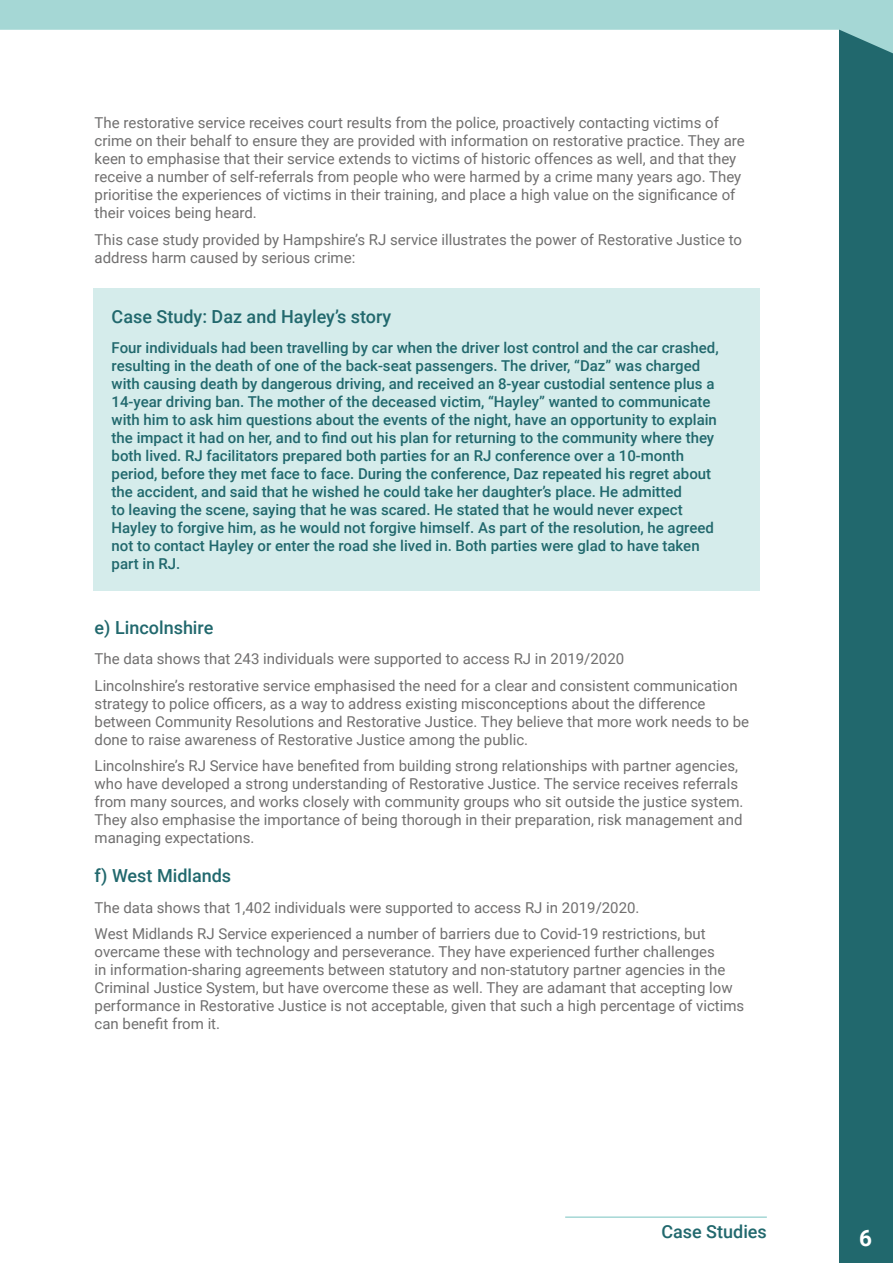
<style>
.page{position:relative;width:893px;height:1263px;background:#fff}
.page>*{position:absolute;margin:0;border:0;box-sizing:border-box;transform-origin:0 0}
.t1{font:700 22.5px "Roboto";color:#fff}
.t2{font:500 18px "Roboto";color:#21686d}
.t3{font:15px/18px "Roboto";color:#706f6f}
.t4{font:500 15px/18px "Roboto";color:#21686d}
</style>
<div class="page">
<div style="left:94px;top:288px;width:666px;height:303px;background:#d5eceb"></div>
<div style="left:839px;top:53px;width:54px;height:1210px;background:#21686d"></div>
<svg style="left:0;top:0;width:893px;height:53px;fill:#a5d7d5"></svg>
<hr style="left:565px;top:1216px;width:202px;height:2px;background:#a5d7d5">
<p class="t3" style="left:95px;top:113px;width:652px">The restorative service receives court results from the police, proactively contacting victims of crime on their behalf to ensure they are provided with information on restorative practice. They are keen to emphasise that their service extends to victims of historic offences as well, and that they receive a number of self-referrals from people who were harmed by a crime many years ago. They prioritise the experiences of victims in their training, and place a high value on the significance of their voices being heard.</p>
<p class="t3" style="left:95px;top:230px;width:649px">This case study provided by Hampshire’s RJ service illustrates the power of Restorative Justice to address harm caused by serious crime:</p>
<p class="t2" style="left:112px;top:304px;width:281px">Case Study: Daz and Hayley’s story</p>
<p class="t4" style="left:112px;top:338px;width:609px">Four individuals had been travelling by car when the driver lost control and the car crashed, resulting in the death of one of the back-seat passengers. The driver, “Daz” was charged with causing death by dangerous driving, and received an 8-year custodial sentence plus a 14-year driving ban. The mother of the deceased victim, “Hayley” wanted to communicate with him to ask him questions about the events of the night, have an opportunity to explain the impact it had on her, and to find out his plan for returning to the community where they both lived. RJ facilitators prepared both parties for an RJ conference over a 10-month period, before they met face to face. During the conference, Daz repeated his regret about the accident, and said that he wished he could take her daughter’s place. He admitted<br>to leaving the scene, saying that he was scared. He stated that he would never expect Hayley to forgive him, as he would not forgive himself. As part of the resolution, he agreed not to contact Hayley or enter the road she lived in. Both parties were glad to have taken part in RJ.</p>
<p class="t2" style="left:95px;top:614px;width:120px">e) Lincolnshire</p>
<p class="t3" style="left:95px;top:645px;width:645px;line-height:26.5px">The data shows that 243 individuals were supported to access RJ in 2019/2020<br>Lincolnshire’s restorative service emphasised the need for a clear and consistent communication</p>
<p class="t3" style="left:95px;top:694px;width:656px">strategy to police officers, as a way to address existing misconceptions about the difference between Community Resolutions and Restorative Justice. They believe that more work needs to be done to raise awareness of Restorative Justice among the public.</p>
<p class="t3" style="left:95px;top:756px;width:650px">Lincolnshire’s RJ Service have benefited from building strong relationships with partner agencies, who have developed a strong understanding of Restorative Justice. The service receives referrals from many sources, and works closely with community groups who sit outside the justice system.<br>They also emphasise the importance of being thorough in their preparation, risk management and managing expectations.</p>
<p class="t2" style="left:95px;top:863px;width:138px">f) West Midlands</p>
<p class="t3" style="left:95px;top:893px;width:613px;line-height:26.5px">The data shows that 1,402 individuals were supported to access RJ in 2019/2020.<br>West Midlands RJ Service experienced a number of barriers due to Covid-19 restrictions, but</p>
<p class="t3" style="left:95px;top:942px;width:651px">overcame these with technology and perseverance. They have experienced further challenges<br>in information-sharing agreements between statutory and non-statutory partner agencies in the Criminal Justice System, but have overcome these as well. They are adamant that accepting low performance in Restorative Justice is not acceptable, given that such a high percentage of victims can benefit from it.</p>
<p class="t2" style="left:661px;top:1219px;width:107px">Case Studies</p>
<h1 class="t1" style="left:859px;top:1222px;width:14px">6</h1>
</div>
